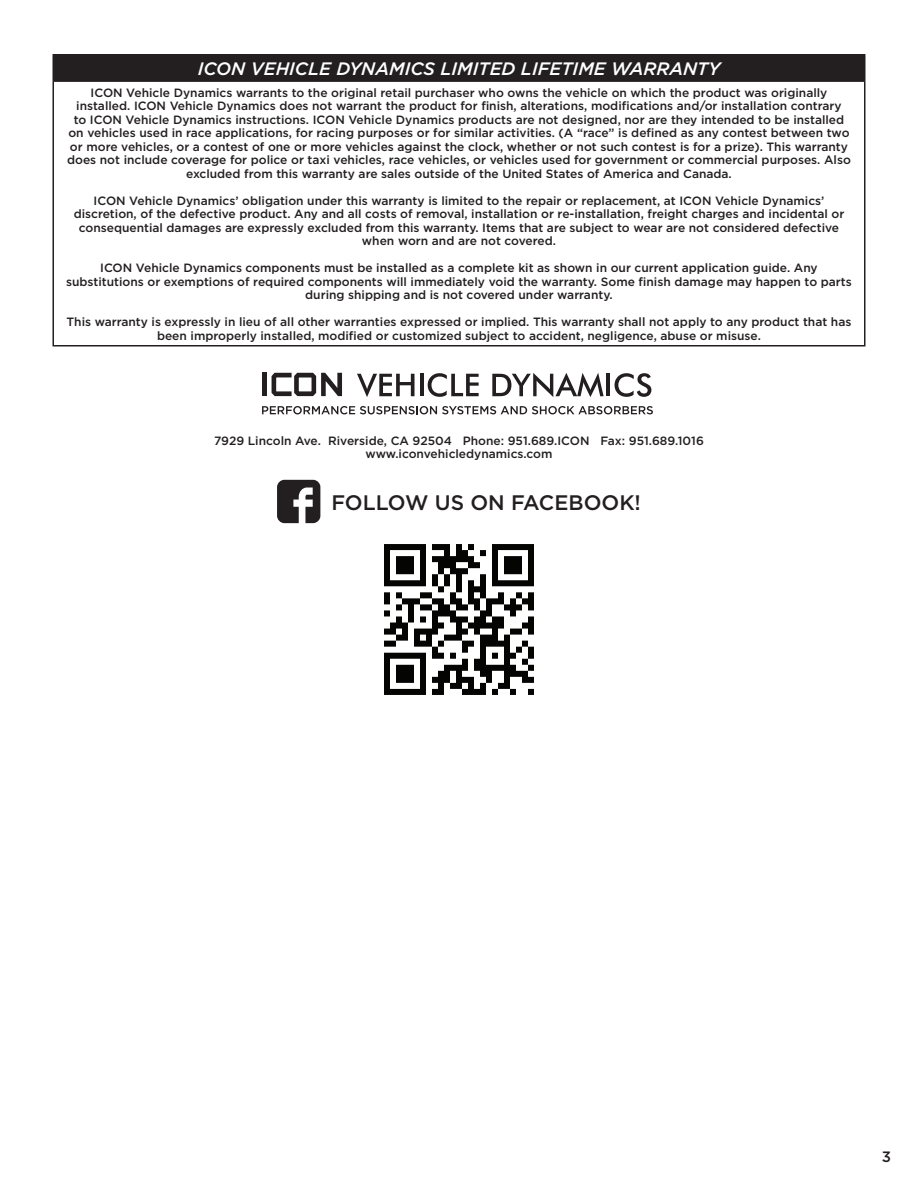
<style>
.page{position:relative;width:918px;height:1188px;background:#fff}
.page>*{position:absolute;margin:0;border:0;box-sizing:border-box;transform-origin:0 0}
.t1{font:500 21px "Gotham";color:#231f20}
.t2{font:italic 500 18px "Gotham";color:#fff}
.t3{font:500 15px "Gotham";color:#231f20}
.t4{font:500 12px/13.5px "Gotham";color:#231f20;text-align:center}
</style>
<div class="page">
<svg style="left:277px;top:480px;width:43px;height:43px"></svg>
<img style="left:384px;top:544px;width:150px;height:151px">
<div style="left:262px;top:373px;width:5px;height:23px;background:#231f20"></div>
<svg style="left:272px;top:373px;width:70px;height:23px"></svg>
<svg style="left:357px;top:374px;width:58px;height:23px"></svg>
<hr style="left:420px;top:374px;width:3px;height:22px;background:#231f20">
<svg style="left:428px;top:373px;width:51px;height:24px"></svg>
<svg style="left:492px;top:373px;width:112px;height:24px"></svg>
<hr style="left:607px;top:374px;width:3px;height:22px;background:#231f20">
<svg style="left:615px;top:373px;width:36px;height:24px"></svg>
<svg style="left:262px;top:406px;width:391px;height:8px"></svg>
<div style="left:53px;top:55px;width:812px;height:26px;background:#231f20"></div>
<hr style="left:52px;top:54px;width:814px;height:2px;background:#231f20">
<hr style="left:52px;top:55px;width:2px;height:25px;background:#231f20">
<hr style="left:864px;top:55px;width:2px;height:25px;background:#231f20">
<hr style="left:52px;top:80px;width:814px;height:2px;background:#231f20">
<hr style="left:52px;top:82px;width:2px;height:263px;background:#231f20">
<hr style="left:864px;top:82px;width:2px;height:263px;background:#231f20">
<hr style="left:52px;top:345px;width:814px;height:1px;background:#231f20">
<h2 class="t2" style="left:198px;top:57px;width:524px">ICON VEHICLE DYNAMICS LIMITED LIFETIME WARRANTY</h2>
<p class="t4" style="left:67px;top:86px;width:785px">ICON Vehicle Dynamics warrants to the original retail purchaser who owns the vehicle on which the product was originally installed. ICON Vehicle Dynamics does not warrant the product for finish, alterations, modifications and/or installation contrary<br>to ICON Vehicle Dynamics instructions. ICON Vehicle Dynamics products are not designed, nor are they intended to be installed on vehicles used in race applications, for racing purposes or for similar activities. (A “race” is defined as any contest between two or more vehicles, or a contest of one or more vehicles against the clock, whether or not such contest is for a prize). This warranty does not include coverage for police or taxi vehicles, race vehicles, or vehicles used for government or commercial purposes. Also excluded from this warranty are sales outside of the United States of America and Canada.</p>
<p class="t4" style="left:74px;top:194px;width:772px">ICON Vehicle Dynamics’ obligation under this warranty is limited to the repair or replacement, at ICON Vehicle Dynamics’ discretion, of the defective product. Any and all costs of removal, installation or re-installation, freight charges and incidental or consequential damages are expressly excluded from this warranty. Items that are subject to wear are not considered defective when worn and are not covered.</p>
<p class="t4" style="left:66px;top:261px;width:787px">ICON Vehicle Dynamics components must be installed as a complete kit as shown in our current application guide. Any substitutions or exemptions of required components will immediately void the warranty. Some finish damage may happen to parts during shipping and is not covered under warranty.</p>
<p class="t4" style="left:67px;top:315px;width:786px">This warranty is expressly in lieu of all other warranties expressed or implied. This warranty shall not apply to any product that has been improperly installed, modified or customized subject to accident, negligence, abuse or misuse.</p>
<p class="t4" style="left:214px;top:434px;width:491px">7929 Lincoln Ave. Riverside, CA 92504 Phone: 951.689.ICON Fax: 951.689.1016 www.iconvehicledynamics.com</p>
<h1 class="t1" style="left:331px;top:489px;width:311px">FOLLOW US ON FACEBOOK!</h1>
<p class="t3" style="left:882px;top:1147px;width:11px">3</p>
</div>
